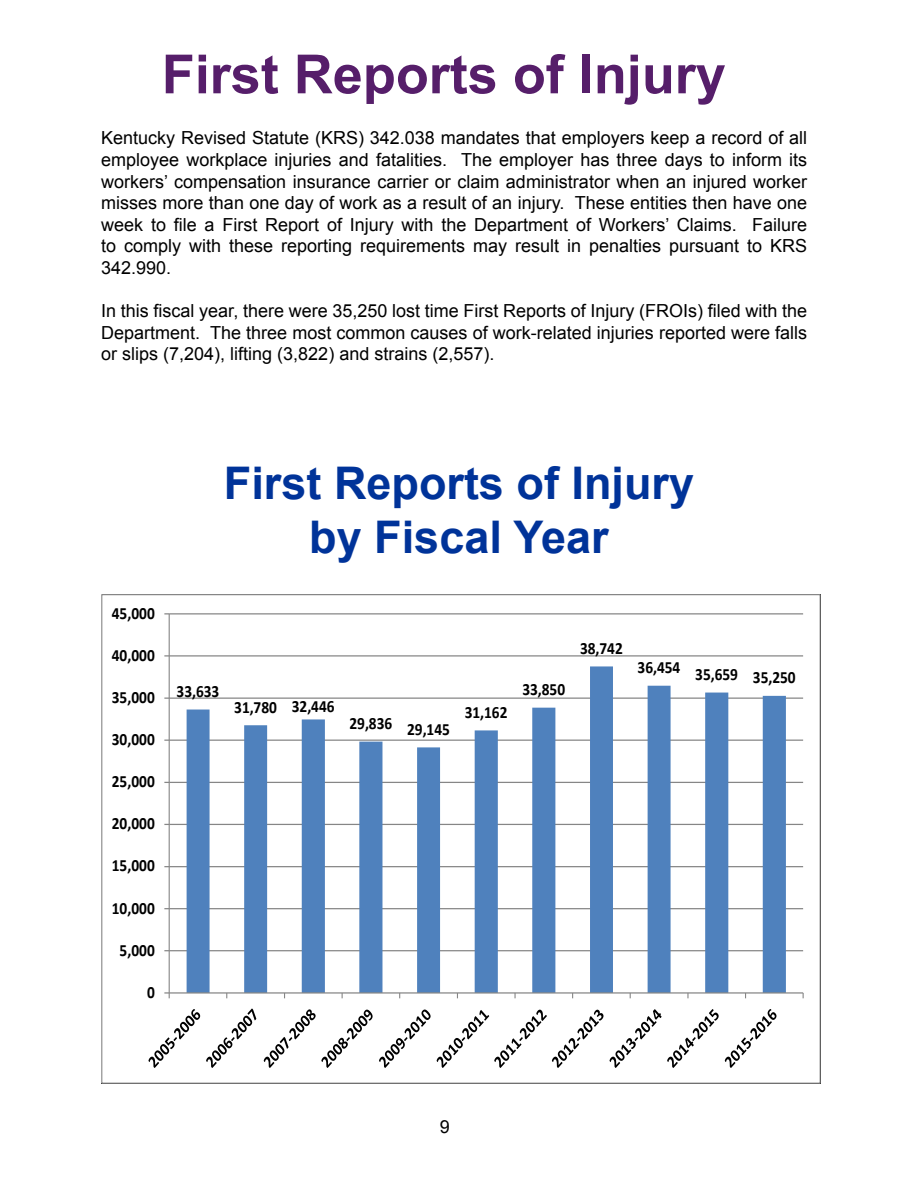
<style>
.page{position:relative;width:918px;height:1188px;background:#fff}
.page>*{position:absolute;margin:0;border:0;box-sizing:border-box;transform-origin:0 0}
.t1{font:700 54px "Arial";color:#561e6a}
.t2{font:700 45px/54px "Arial";color:#039;text-align:center}
.t3{font:18px/21.6px "Arial";color:#000;text-align:justify}
.t4{font:700 17.25px "Calibri";color:#000;scale:.89 1}
</style>
<div class="page">
<hr style="left:169px;top:950px;width:634px;height:1px;background:#868686">
<hr style="left:169px;top:908px;width:634px;height:1px;background:#868686">
<hr style="left:169px;top:866px;width:634px;height:1px;background:#868686">
<hr style="left:169px;top:824px;width:634px;height:1px;background:#868686">
<hr style="left:169px;top:782px;width:634px;height:1px;background:#868686">
<hr style="left:169px;top:740px;width:634px;height:1px;background:#868686">
<hr style="left:169px;top:698px;width:634px;height:1px;background:#868686">
<hr style="left:169px;top:655px;width:634px;height:1px;background:#868686">
<hr style="left:169px;top:613px;width:634px;height:1px;background:#868686">
<svg style="left:187px;top:666px;width:599px;height:326px"></svg>
<hr style="left:169px;top:614px;width:1px;height:379px;background:#868686">
<hr style="left:169px;top:992px;width:634px;height:2px;background:#868686">
<svg style="left:164px;top:992px;width:6px;height:6px"></svg>
<svg style="left:148px;top:1009px;width:52px;height:59px"></svg>
<svg style="left:206px;top:1009px;width:50px;height:59px"></svg>
<svg style="left:264px;top:1009px;width:109px;height:59px"></svg>
<svg style="left:379px;top:1010px;width:52px;height:58px"></svg>
<svg style="left:437px;top:1010px;width:167px;height:58px"></svg>
<svg style="left:610px;top:1009px;width:109px;height:59px"></svg>
<svg style="left:725px;top:1009px;width:51px;height:59px"></svg>
<h1 class="t1" style="left:162px;top:38px;width:566px">First Reports of Injury</h1>
<p class="t3" style="left:101px;top:127px;width:708px">Kentucky Revised Statute (KRS) 342.038 mandates that employers keep a record of all employee workplace injuries and fatalities. The employer has three days to inform its workers’ compensation insurance carrier or claim administrator when an injured worker misses more than one day of work as a result of an injury. These entities then have one week to file a First Report of Injury with the Department of Workers’ Claims. Failure to comply with these reporting requirements may result in penalties pursuant to KRS 342.990.</p>
<p class="t3" style="left:101px;top:300px;width:708px">In this fiscal year, there were 35,250 lost time First Reports of Injury (FROIs) filed with the Department. The three most common causes of work-related injuries reported were falls or slips (7,204), lifting (3,822) and strains (2,557).</p>
<p class="t4" style="left:112px;top:602px;width:50px">45,000</p>
<p class="t4" style="left:112px;top:644px;width:50px">40,000</p>
<p class="t4" style="left:112px;top:686px;width:50px">35,000</p>
<p class="t4" style="left:112px;top:728px;width:50px">30,000</p>
<p class="t4" style="left:112px;top:770px;width:50px">25,000</p>
<p class="t4" style="left:112px;top:813px;width:50px">20,000</p>
<p class="t4" style="left:112px;top:855px;width:50px">15,000</p>
<p class="t4" style="left:112px;top:897px;width:50px">10,000</p>
<p class="t4" style="left:120px;top:939px;width:41px">5,000</p>
<p class="t4" style="left:147px;top:981px;width:10px">0</p>
<h2 class="t2" style="left:224px;top:457px;width:472px">First Reports of Injury by Fiscal Year</h2>
<p class="t4" style="left:177px;top:680px;width:50px">33,633</p>
<p class="t4" style="left:234px;top:696px;width:114px">31,780 32,446</p>
<p class="t4" style="left:349px;top:715px;width:114px">29,836 29,145</p>
<p class="t4" style="left:465px;top:701px;width:50px">31,162</p>
<p class="t4" style="left:522px;top:679px;width:50px">33,850</p>
<p class="t4" style="left:580px;top:637px;width:50px">38,742</p>
<p class="t4" style="left:638px;top:663px;width:179px">36,454 35,659 35,250</p>
<p class="t3" style="left:440px;top:1116px;width:12px">9</p>
</div>
